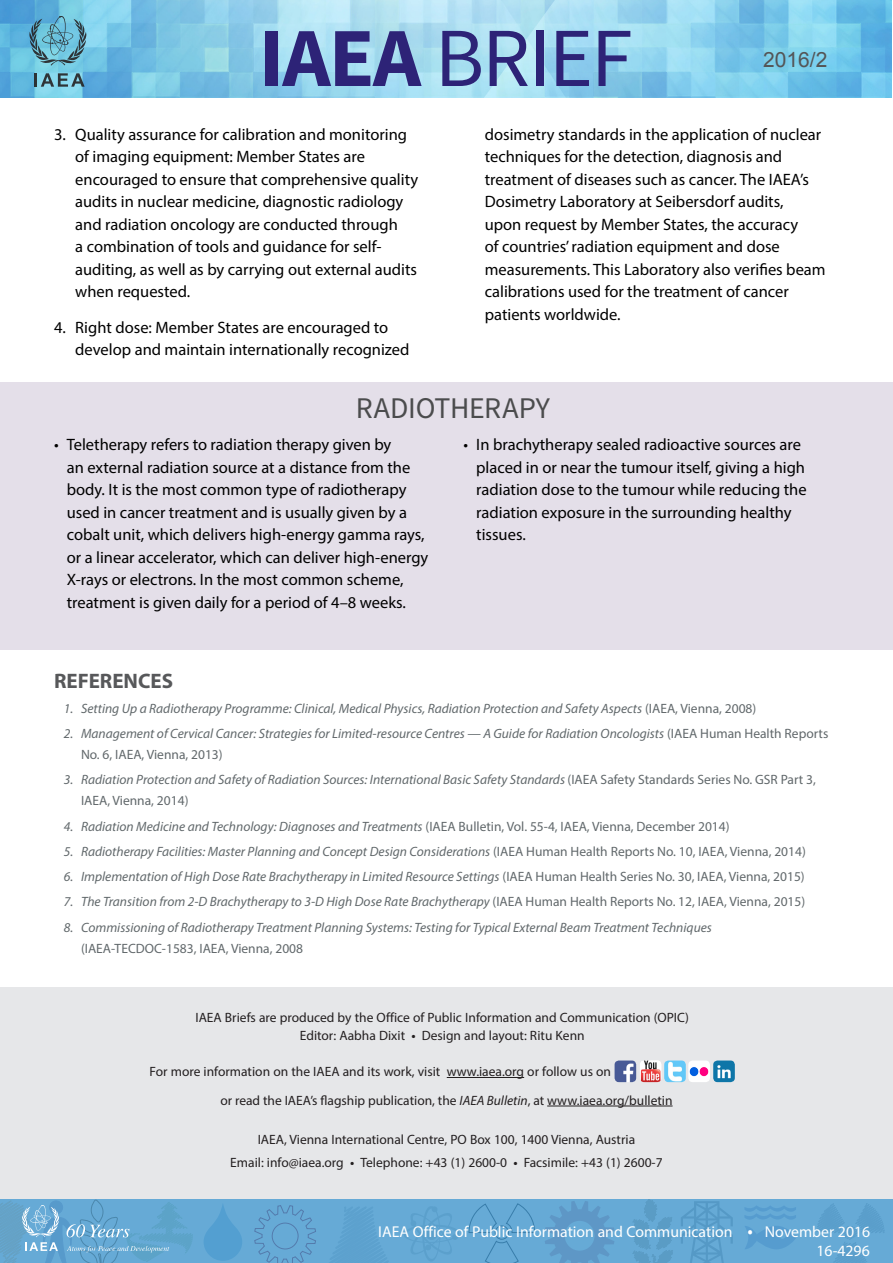
<style>
.page{position:relative;width:893px;height:1263px;background:#fff}
.page>*{position:absolute;margin:0;border:0;box-sizing:border-box;transform-origin:0 0}
.t1{font:84px "Source Sans Pro";letter-spacing:-.02em;color:#2d2377}
.t2{font:30px "Source Sans Pro";letter-spacing:-.01em;color:#4b4c4d}
.Subhead_01{font:700 21px "Myriad Pro";color:#57585a}
.t3{font:21px "Arial";color:#545557}
.t4{font:16.5px/22.5px "Myriad Pro";color:#000}
.body{font:15.75px "Myriad Pro";color:#fff}
.t5{font:italic 13.5px/21px "Myriad Pro";color:#61686b}
.Body-01{font:13.5px "Myriad Pro";color:#231f20}
.body-2{font:13.5px/22.5px "Myriad Pro";color:#231f20;text-align:center}
.First_para{font:13.5px "Myriad Pro";color:#231f20}
.s1{font-weight:700}
.s2{font-style:normal}
.s3{font-weight:600}
.s4{font-style:italic}
.s5{font-family:"Source Sans Pro";font-size:18px}
</style>
<div class="page">
<img style="left:0;top:0;width:892px;height:97px">
<svg style="left:0;top:1199px;width:892px;height:64px;background:#62a6d2"></svg>
<svg style="left:0;top:1200px;width:193px;height:63px;background:#6babd3"></svg>
<div style="left:0;top:382px;width:893px;height:267px;background:#e4dfe9"></div>
<div style="left:0;top:987px;width:893px;height:212px;background:#e6e7e9"></div>
<hr style="left:447px;top:1077px;width:77px;height:1px;background:#231f20">
<hr style="left:547px;top:1106px;width:126px;height:1px;background:#231f20">
<img style="left:615px;top:1060px;width:21px;height:22px">
<svg style="left:640px;top:1060px;width:21px;height:22px"></svg>
<img style="left:641px;top:1060px;width:19px;height:22px">
<img style="left:664px;top:1060px;width:22px;height:22px">
<img style="left:688px;top:1060px;width:22px;height:22px">
<img style="left:713px;top:1060px;width:22px;height:22px">
<svg style="left:29px;top:16px;width:57px;height:50px;background:#60a5bc"></svg>
<svg style="left:35px;top:73px;width:50px;height:14px"></svg>
<div style="left:204px;top:1202px;width:38px;height:59px;background:#66aad6"></div>
<h1 class="t1" style="left:259px;top:6px;width:375px"><span class="s1">IAEA</span> BRIEF</h1>
<p class="t3" style="left:763px;top:45px;width:66px">2016/2</p>
<p class="t4" style="left:75px;top:123px;width:344px;text-indent:-21px">3. Quality assurance for calibration and monitoring of imaging equipment: Member States are encouraged to ensure that comprehensive quality audits in nuclear medicine, diagnostic radiology and radiation oncology are conducted through<br>a combination of tools and guidance for self&shy;auditing, as well as by carrying out external audits when requested.</p>
<p class="t4" style="left:75px;top:316px;width:336px;text-indent:-21px">4. Right dose: Member States are encouraged to develop and maintain internationally recognized</p>
<p class="t4" style="left:485px;top:123px;width:342px">dosimetry standards in the application of nuclear techniques for the detection, diagnosis and treatment of diseases such as cancer. The IAEA’s Dosimetry Laboratory at Seibersdorf audits,<br>upon request by Member States, the accuracy<br>of countries’ radiation equipment and dose measurements. This Laboratory also verifies beam calibrations used for the treatment of cancer patients worldwide.</p>
<p class="t2" style="left:356px;top:389px;width:196px">RADIOTHERAPY</p>
<p class="t4" style="left:67px;top:433px;width:363px;text-indent:-13px">• Teletherapy refers to radiation therapy given by<br>an external radiation source at a distance from the body. It is the most common type of radiotherapy used in cancer treatment and is usually given by a cobalt unit, which delivers high-energy gamma rays, or a linear accelerator, which can deliver high-energy X-rays or electrons. In the most common scheme, treatment is given daily for a period of 4–8 weeks.</p>
<p class="t4" style="left:476px;top:433px;width:332px;text-indent:-13px">• In brachytherapy sealed radioactive sources are placed in or near the tumour itself, giving a high radiation dose to the tumour while reducing the radiation exposure in the surrounding healthy tissues.</p>
<p class="Subhead_01" style="left:54px;top:667px;width:121px">REFERENCES</p>
<p class="t5" style="left:64px;top:698px;width:694px">1. Setting Up a Radiotherapy Programme: Clinical, Medical Physics, Radiation Protection and Safety Aspects <span class="s2">(IAEA, Vienna, 2008)</span></p>
<p class="t5" style="left:81px;top:723px;width:749px;text-indent:-17px">2. Management of Cervical Cancer: Strategies for Limited-resource Centres — A Guide for Radiation Oncologists <span class="s2">(IAEA Human Health Reports<br>No. 6, IAEA, Vienna, 2013)</span></p>
<p class="t5" style="left:81px;top:769px;width:736px;text-indent:-17px">3. Radiation Protection and Safety of Radiation Sources: International Basic Safety Standards <span class="s2">(IAEA Safety Standards Series No. GSR Part 3,<br>IAEA, Vienna, 2014)</span></p>
<p class="t5" style="left:64px;top:815px;width:667px">4. Radiation Medicine and Technology: Diagnoses and Treatments <span class="s2">(IAEA Bulletin, Vol. 55-4, IAEA, Vienna, December 2014)</span></p>
<p class="t5" style="left:64px;top:841px;width:743px">5. Radiotherapy Facilities: Master Planning and Concept Design Considerations <span class="s2">(IAEA Human Health Reports No. 10, IAEA, Vienna, 2014)</span></p>
<p class="t5" style="left:64px;top:866px;width:742px">6. Implementation of High Dose Rate Brachytherapy in Limited Resource Settings <span class="s2">(IAEA Human Health Series No. 30, IAEA, Vienna, 2015)</span></p>
<p class="t5" style="left:64px;top:891px;width:743px">7. The Transition from 2-D Brachytherapy to 3-D High Dose Rate Brachytherapy <span class="s2">(IAEA Human Health Reports No. 12, IAEA, Vienna, 2015)</span></p>
<p class="t5" style="left:81px;top:916px;width:632px;text-indent:-17px">8. Commissioning of Radiotherapy Treatment Planning Systems: Testing for Typical External Beam Treatment Techniques <span class="s2">(IAEA-TECDOC-1583, IAEA, Vienna, 2008</span></p>
<p class="Body-01" style="left:195px;top:1009px;width:495px">IAEA Briefs are produced by the Office of Public Information and Communication (OPIC)</p>
<p class="Body-01" style="left:300px;top:1027px;width:286px">Editor: Aabha Dixit <span class="s3">•</span> Design and layout: Ritu Kenn</p>
<p class="Body-01" style="left:150px;top:1063px;width:463px">For more information on the IAEA and its work, visit www.iaea.org or follow us on</p>
<p class="First_para" style="left:220px;top:1092px;width:454px">or read the IAEA’s flagship publication, the <span class="s4">IAEA Bulletin</span>, at www.iaea.org/bulletin</p>
<p class="body-2" style="left:230px;top:1128px;width:434px">IAEA, Vienna International Centre, PO Box 100, 1400 Vienna, Austria<br>Email: info@iaea.org <span class="s3">•</span> Telephone: +43 (1) 2600-0 <span class="s3">•</span> Facsimile: +43 (1) 2600-7</p>
<p class="body" style="left:378px;top:1221px;width:493px">IAEA Office of Public Information and Communication <span class="s5">•</span> November 2016</p>
<p class="body" style="left:816px;top:1240px;width:55px">16-4296</p>
</div>
